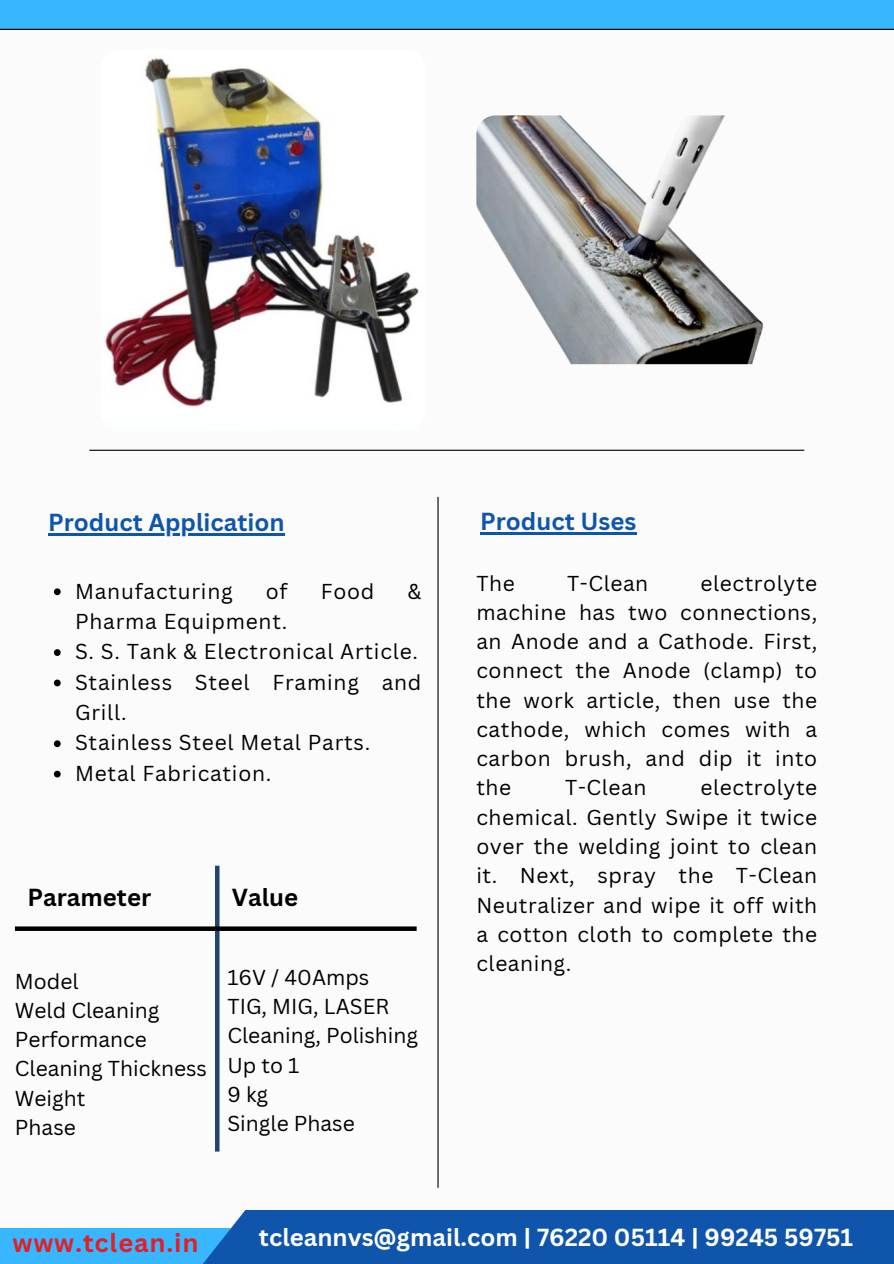
<style>
.page{position:relative;width:894px;height:1264px;background:#fff}
.page>*{position:absolute;margin:0;border:0;box-sizing:border-box;transform-origin:0 0}
.t1{font:700 25.5px "Canva Sans";letter-spacing:.035em;color:#e51d24}
.t2{font:700 24px "Canva Sans";color:#fff}
.t3{font:700 24px "Canva Sans";color:#1055ac}
.t4{font:700 24px "Canva Sans";color:#000}
.t5{font:21px/29.2px "Canva Sans";letter-spacing:.025em;color:#000;text-align:justify}
.t6{font:21px "Canva Sans";color:#000}
</style>
<div class="page">
<div style="left:0;top:0;width:893px;height:1263px;background:#fbfbfb"></div>
<div style="left:0;top:0;width:893px;height:30px;background:#38b6ff"></div>
<div style="left:0;top:1227px;width:230px;height:36px;background:#38b6ff"></div>
<div style="left:199px;top:1209px;width:694px;height:54px;background:#1055ac"></div>
<hr style="left:89px;top:449px;width:715px;height:2px;background:#000">
<hr style="left:437px;top:497px;width:1px;height:690px;background:#000">
<img style="left:101px;top:49px;width:324px;height:382px;border-radius:19px">
<img style="left:476px;top:115px;width:327px;height:249px;border-radius:19px">
<hr style="left:48px;top:533px;width:236px;height:2px;background:#1055ac">
<svg style="left:54px;top:588px;width:7px;height:7px"></svg>
<svg style="left:54px;top:649px;width:7px;height:7px"></svg>
<svg style="left:54px;top:679px;width:7px;height:7px"></svg>
<svg style="left:54px;top:740px;width:7px;height:7px"></svg>
<svg style="left:54px;top:770px;width:7px;height:7px"></svg>
<hr style="left:480px;top:532px;width:156px;height:2px;background:#1055ac">
<hr style="left:215px;top:865px;width:4px;height:286px;background:#1f4472">
<svg style="left:15px;top:926px;width:401px;height:4px;background:#1c1c1c"></svg>
<p class="t3" style="left:48px;top:505px;width:238px">Product Application</p>
<p class="t5" style="left:75px;top:575px;width:159px">Manufacturing</p>
<p class="t5" style="left:266px;top:575px;width:23px">of</p>
<p class="t5" style="left:321px;top:575px;width:55px">Food</p>
<p class="t5" style="left:407px;top:575px;width:15px">&amp;</p>
<p class="t5" style="left:75px;top:606px;width:214px">Pharma Equipment.</p>
<p class="t5" style="left:75px;top:636px;width:344px">S. S. Tank &amp; Electronical Article.</p>
<p class="t5" style="left:75px;top:666px;width:348px;line-height:30.3px">Stainless Steel Framing and<br>Grill.</p>
<p class="t5" style="left:75px;top:727px;width:297px">Stainless Steel Metal Parts.</p>
<p class="t5" style="left:75px;top:758px;width:198px">Metal Fabrication.</p>
<p class="t4" style="left:27px;top:880px;width:125px">Parameter</p>
<p class="t4" style="left:232px;top:880px;width:68px">Value</p>
<p class="t5" style="left:15px;top:965px;width:65px">Model</p>
<p class="t6" style="left:15px;top:995px;width:146px">Weld Cleaning</p>
<p class="t6" style="left:15px;top:1024px;width:133px">Performance</p>
<p class="t6" style="left:15px;top:1053px;width:193px">Cleaning Thickness</p>
<p class="t5" style="left:15px;top:1082px;width:72px">Weight</p>
<p class="t5" style="left:15px;top:1112px;width:62px">Phase</p>
<p class="t6" style="left:227px;top:962px;width:143px">16V / 40Amps</p>
<p class="t6" style="left:227px;top:991px;width:163px">TIG, MIG, LASER</p>
<p class="t6" style="left:227px;top:1020px;width:192px">Cleaning, Polishing</p>
<p class="t5" style="left:227px;top:1049px;width:73px">Up to 1</p>
<h1 class="t5" style="left:227px;top:1079px;width:42px">9 kg</h1>
<h1 class="t6" style="left:227px;top:1108px;width:129px">Single Phase</h1>
<p class="t3" style="left:480px;top:504px;width:158px">Product Uses</p>
<h1 class="t5" style="left:476px;top:568px;width:342px;text-indent:224px">electrolyte machine has two connections, an Anode and a Cathode. First, connect the Anode (clamp) to the work article, then use the cathode, which comes with a carbon brush, and dip it into the</h1>
<h1 class="t5" style="left:476px;top:568px;width:40px">The</h1>
<h1 class="t5" style="left:567px;top:568px;width:83px">T-Clean</h1>
<h1 class="t5" style="left:476px;top:772px;width:342px;text-indent:224px">electrolyte chemical. Gently Swipe it twice over the welding joint to clean it. Next, spray the T-Clean Neutralizer and wipe it off with a cotton cloth to complete the cleaning.</h1>
<h1 class="t5" style="left:565px;top:772px;width:83px">T-Clean</h1>
<h1 class="t1" style="left:12px;top:1224px;width:188px">www.tclean.in</h1>
<h1 class="t2" style="left:259px;top:1220px;width:595px">tcleannvs@gmail.com | 76220 05114 | 99245 59751</h1>
</div>
